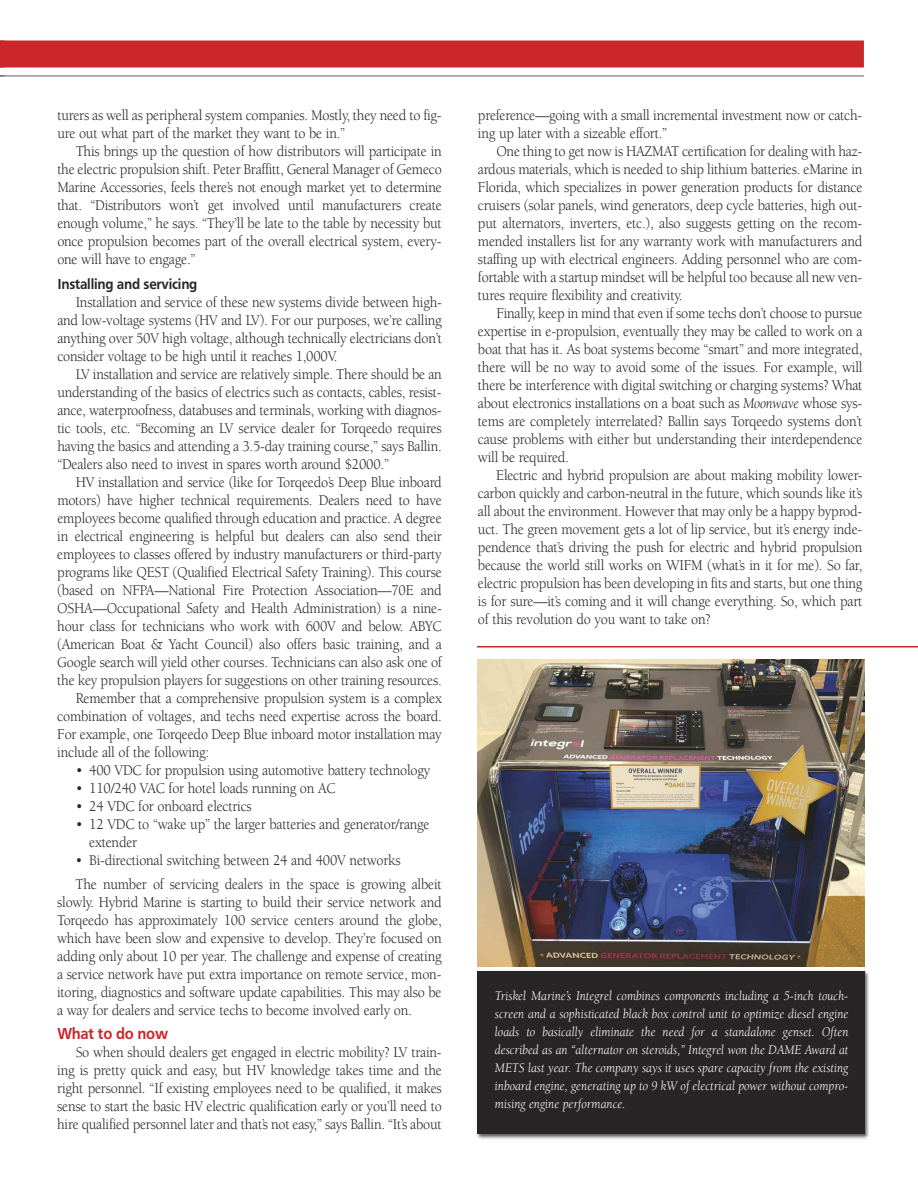
<style>
.page{position:relative;width:918px;height:1188px;background:#fff}
.page>*{position:absolute;margin:0;border:0;box-sizing:border-box;transform-origin:0 0}
.t1{font:700 16.5px "Carto Gothic Pro";letter-spacing:-.015em;color:#cb262a;scale:.93 1}
.t2{font:15.3px/18px "Berkeley";letter-spacing:-.015em;color:#272526;text-align:justify;scale:.93 1}
.t3{font:700 15px "Carto Gothic Pro";letter-spacing:-.015em;color:#272526;scale:.93 1}
.t4{font:italic 13.5px/18px "Berkeley";color:#fff;text-align:justify;scale:.94 1}
.s1{font-style:italic}
</style>
<div class="page">
<hr style="left:0;top:40px;width:4px;height:27px;background:#d75a5d">
<div style="left:0;top:41px;width:864px;height:27px;background:#cb262a"></div>
<hr style="left:0;top:76px;width:864px;height:1px;background:#5d5f60">
<img style="left:477px;top:659px;width:388px;height:307px">
<img style="left:476px;top:971px;width:393px;height:169px">
<div style="left:477px;top:971px;width:388px;height:163px;background:#272526"></div>
<hr style="left:477px;top:646px;width:441px;height:2px;background:#cb262a">
<p class="t2" style="left:57px;top:108px;width:415px">turers as well as peripheral system companies. Mostly, they need to fig&shy;ure out what part of the market they want to be in.”</p>
<p class="t2" style="left:57px;top:144px;width:415px;text-indent:18px">This brings up the question of how distributors will participate in the electric propulsion shift. Peter Braffitt, General Manager of Gemeco Marine Accessories, feels there’s not enough market yet to determine that. “Distributors won’t get involved until manufacturers create enough volume,” he says. “They’ll be late to the table by necessity but once propulsion becomes part of the overall electrical system, every&shy;one will have to engage.”</p>
<p class="t3" style="left:57px;top:278px;width:152px">Installing and servicing</p>
<p class="t2" style="left:57px;top:294px;width:415px;text-indent:18px">Installation and service of these new systems divide between high&shy;and low-voltage systems (HV and LV). For our purposes, we’re calling anything over 50V high voltage, although technically electricians don’t consider voltage to be high until it reaches 1,000V.</p>
<p class="t2" style="left:57px;top:366px;width:415px;text-indent:18px">LV installation and service are relatively simple. There should be an understanding of the basics of electrics such as contacts, cables, resist&shy;ance, waterproofness, databuses and terminals, working with diagnos&shy;tic tools, etc. “Becoming an LV service dealer for Torqeedo requires having the basics and attending a 3.5-day training course,” says Ballin. “Dealers also need to invest in spares worth around $2000.”</p>
<p class="t2" style="left:76px;top:474px;width:395px">HV installation and service (like for Torqeedo’s Deep Blue inboard</p>
<p class="t2" style="left:57px;top:492px;width:415px">motors) have higher technical requirements. Dealers need to have</p>
<p class="t2" style="left:57px;top:510px;width:415px">employees become qualified through education and practice. A degree</p>
<p class="t2" style="left:57px;top:528px;width:415px">in electrical engineering is helpful but dealers can also send their</p>
<p class="t2" style="left:57px;top:546px;width:415px">employees to classes offered by industry manufacturers or third-party</p>
<p class="t2" style="left:57px;top:564px;width:415px">programs like QEST (Qualified Electrical Safety Training). This course</p>
<p class="t2" style="left:57px;top:582px;width:415px">(based on NFPA—National Fire Protection Association—70E and</p>
<p class="t2" style="left:57px;top:600px;width:415px">OSHA—Occupational Safety and Health Administration) is a nine-</p>
<p class="t2" style="left:57px;top:618px;width:415px">hour class for technicians who work with 600V and below. ABYC</p>
<p class="t2" style="left:57px;top:636px;width:415px">(American Boat &amp; Yacht Council) also offers basic training, and a</p>
<p class="t2" style="left:57px;top:654px;width:415px">Google search will yield other courses. Technicians can also ask one of</p>
<p class="t2" style="left:57px;top:672px;width:415px">the key propulsion players for suggestions on other training resources.</p>
<p class="t2" style="left:76px;top:690px;width:395px">Remember that a comprehensive propulsion system is a complex</p>
<p class="t2" style="left:57px;top:708px;width:415px">combination of voltages, and techs need expertise across the board.</p>
<p class="t2" style="left:57px;top:726px;width:415px">For example, one Torqeedo Deep Blue inboard motor installation may</p>
<p class="t2" style="left:57px;top:744px;width:165px">include all of the following:</p>
<p class="t2" style="left:76px;top:762px;width:383px">• 400 VDC for propulsion using automotive battery technology</p>
<p class="t2" style="left:76px;top:780px;width:281px">• 110/240 VAC for hotel loads running on AC</p>
<p class="t2" style="left:76px;top:798px;width:191px">• 24 VDC for onboard electrics</p>
<p class="t2" style="left:89px;top:816px;width:368px;text-indent:-14px">• 12 VDC to “wake up” the larger batteries and generator/range extender</p>
<p class="t2" style="left:76px;top:849px;width:395px;line-height:24px">• Bi-directional switching between 24 and 400V networks<br>The number of servicing dealers in the space is growing albeit</p>
<p class="t2" style="left:57px;top:894px;width:415px">slowly. Hybrid Marine is starting to build their service network and Torqeedo has approximately 100 service centers around the globe, which have been slow and expensive to develop. They’re focused on adding only about 10 per year. The challenge and expense of creating a service network have put extra importance on remote service, mon&shy;itoring, diagnostics and software update capabilities. This may also be a way for dealers and service techs to become involved early on.</p>
<p class="t1" style="left:57px;top:1027px;width:121px">What to do now</p>
<p class="t2" style="left:57px;top:1045px;width:415px;text-indent:18px">So when should dealers get engaged in electric mobility? LV train&shy;ing is pretty quick and easy, but HV knowledge takes time and the right personnel. “If existing employees need to be qualified, it makes sense to start the basic HV electric qualification early or you’ll need to hire qualified personnel later and that’s not easy,” says Ballin. “It’s about</p>
<p class="t2" style="left:478px;top:108px;width:415px">preference—going with a small incremental investment now or catch&shy;ing up later with a sizeable effort.”</p>
<p class="t2" style="left:478px;top:144px;width:415px;text-indent:18px">One thing to get now is HAZMAT certification for dealing with haz&shy;ardous materials, which is needed to ship lithium batteries. eMarine in Florida, which specializes in power generation products for distance cruisers (solar panels, wind generators, deep cycle batteries, high out&shy;put alternators, inverters, etc.), also suggests getting on the recom&shy;mended installers list for any warranty work with manufacturers and staffing up with electrical engineers. Adding personnel who are com&shy;fortable with a startup mindset will be helpful too because all new ven&shy;tures require flexibility and creativity.</p>
<p class="t2" style="left:478px;top:306px;width:415px;text-indent:18px">Finally, keep in mind that even if some techs don’t choose to pursue expertise in e-propulsion, eventually they may be called to work on a boat that has it. As boat systems become “smart” and more integrated, there will be no way to avoid some of the issues. For example, will there be interference with digital switching or charging systems? What about electronics installations on a boat such as <span class="s1">Moonwave</span> whose sys&shy;tems are completely interrelated? Ballin says Torqeedo systems don’t cause problems with either but understanding their interdependence will be required.</p>
<p class="t2" style="left:478px;top:468px;width:415px;text-indent:18px">Electric and hybrid propulsion are about making mobility lower&shy;carbon quickly and carbon-neutral in the future, which sounds like it’s all about the environment. However that may only be a happy byprod&shy;uct. The green movement gets a lot of lip service, but it’s energy inde&shy;pendence that’s driving the push for electric and hybrid propulsion because the world still works on WIFM (what’s in it for me). So far, electric propulsion has been developing in fits and starts, but one thing is for sure—it’s coming and it will change everything. So, which part of this revolution do you want to take on?</p>
<p class="t4" style="left:495px;top:988px;width:378px">Triskel Marine’s Integrel combines components including a 5-inch touch&shy;screen and a sophisticated black box control unit to optimize diesel engine loads to basically eliminate the need for a standalone genset. Often described as an “alternator on steroids,” Integrel won the DAME Award at METS last year. The company says it uses spare capacity from the existing inboard engine, generating up to 9 kW of electrical power without compro&shy;mising engine performance.</p>
</div>
